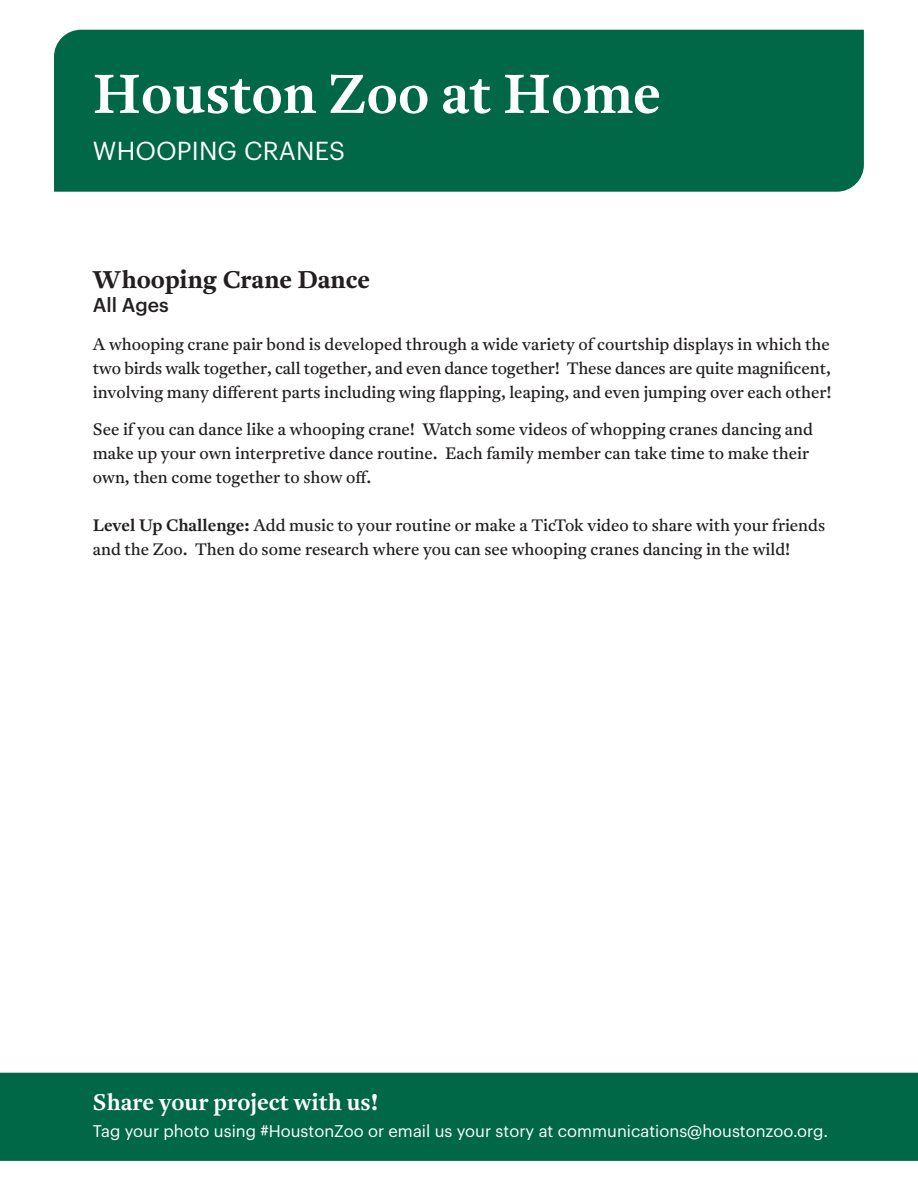
<style>
.page{position:relative;width:918px;height:1188px;background:#fff}
.page>*{position:absolute;margin:0;border:0;box-sizing:border-box;transform-origin:0 0}
.t1{font:600 54px "Antwerp";color:#fff}
.t2{font:25.5px "Graphik";letter-spacing:.005em;color:#fff}
.t3{font:700 24px "Antwerp";color:#231f20}
.t4{font:600 22.5px "Antwerp";color:#fff}
.t5{font:500 19.5px "Graphik";color:#231f20}
.t6{font:16.5px/24px "Antwerp";color:#231f20}
.t7{font:16.5px "Graphik";color:#fff}
.s1{font-weight:600}
</style>
<div class="page">
<div style="left:0;top:1073px;width:918px;height:88px;background:#006847"></div>
<div style="left:54px;top:30px;width:810px;height:162px;background:#006847"></div>
<p class="t1" style="left:93px;top:58px;width:570px">Houston Zoo at Home</p>
<p class="t2" style="left:93px;top:132px;width:254px">WHOOPING CRANES</p>
<p class="t3" style="left:93px;top:263px;width:279px">Whooping Crane Dance</p>
<p class="t5" style="left:93px;top:290px;width:77px">All Ages</p>
<p class="t6" style="left:93px;top:332px;width:740px">A whooping crane pair bond is developed through a wide variety of courtship displays in which the two birds walk together, call together, and even dance together! These dances are quite magnificent, involving many different parts including wing flapping, leaping, and even jumping over each other!</p>
<p class="t6" style="left:93px;top:417px;width:722px">See if you can dance like a whooping crane! Watch some videos of whopping cranes dancing and make up your own interpretive dance routine. Each family member can take time to make their own, then come together to show off.</p>
<p class="t6" style="left:93px;top:513px;width:734px"><span class="s1">Level Up Challenge:</span> Add music to your routine or make a TicTok video to share with your friends and the Zoo. Then do some research where you can see whooping cranes dancing in the wild!</p>
<p class="t4" style="left:93px;top:1087px;width:287px">Share your project with us!</p>
<p class="t7" style="left:93px;top:1119px;width:737px">Tag your photo using #HoustonZoo or email us your story at communications@houstonzoo.org.</p>
</div>
